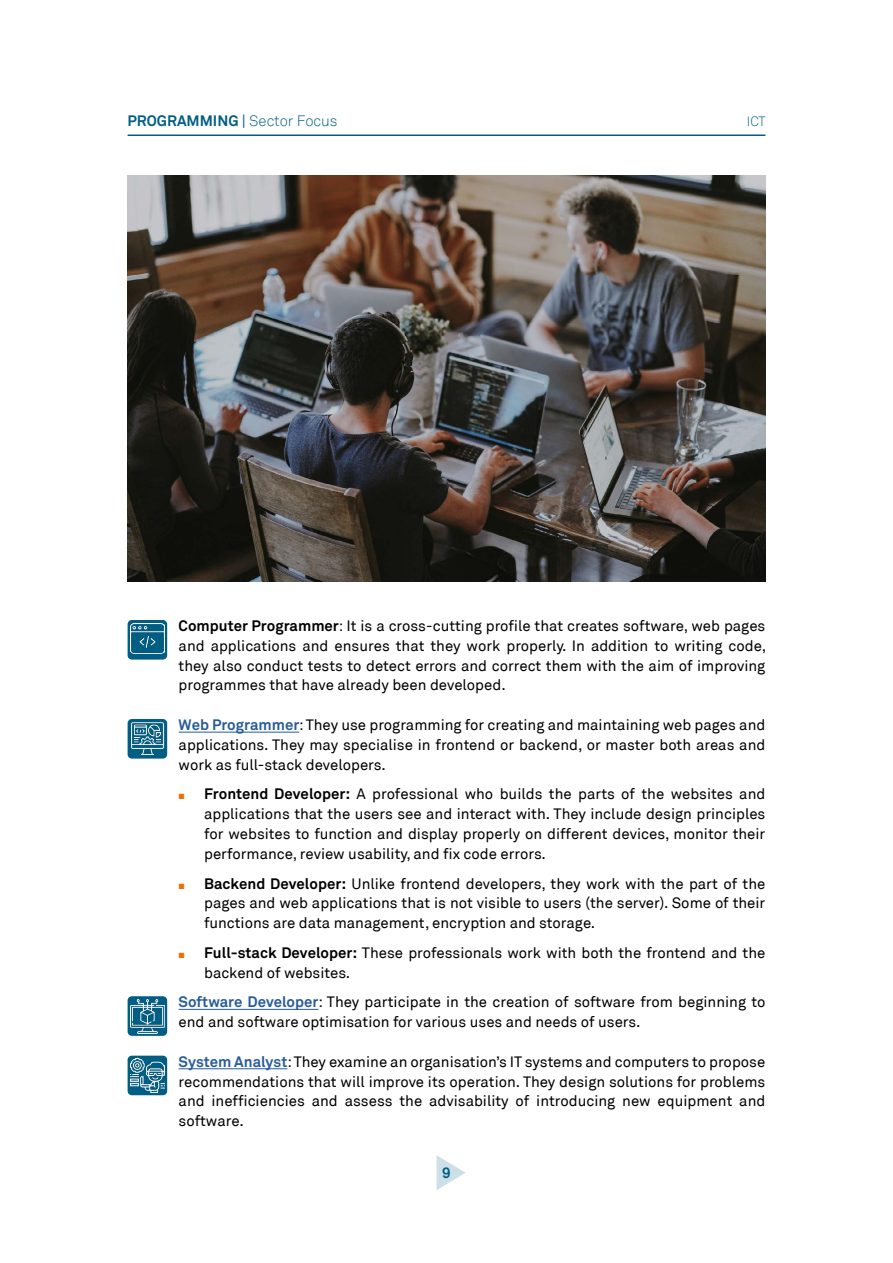
<style>
.page{position:relative;width:893px;height:1263px;background:#fff}
.page>*{position:absolute;margin:0;border:0;box-sizing:border-box;transform-origin:0 0}
.t1{font:15px/19.8px "Akkurat";color:#000;text-align:justify}
.t2{font:700 15px "Akkurat";color:#005e85}
.t3{font:300 13.5px "Akkurat";color:#005e85}
.s1{font-weight:400}
.s2{font-weight:300}
.s3{font-weight:700}
.s4{font-weight:700;color:#275b9b}
</style>
<div class="page">
<hr style="left:128px;top:134px;width:637px;height:2px;background:#005e85">
<svg style="left:437px;top:1155px;width:29px;height:35px"></svg>
<hr style="left:179px;top:732px;width:120px;height:1px;background:#275b9b">
<hr style="left:179px;top:1009px;width:139px;height:1px;background:#275b9b">
<hr style="left:179px;top:1068px;width:108px;height:1px;background:#275b9b">
<svg style="left:128px;top:620px;width:39px;height:40px"></svg>
<img style="left:130px;top:624px;width:34px;height:34px">
<div style="left:128px;top:719px;width:39px;height:40px;background:#005e85;border-radius:4px"></div>
<img style="left:131px;top:722px;width:33px;height:33px">
<svg style="left:128px;top:996px;width:39px;height:40px"></svg>
<img style="left:130px;top:999px;width:34px;height:34px">
<div style="left:128px;top:1056px;width:39px;height:39px;background:#005e85;border-radius:4px"></div>
<img style="left:130px;top:1058px;width:34px;height:34px">
<img style="left:128px;top:176px;width:637px;height:405px">
<p class="t2" style="left:128px;top:111px;width:212px">PROGRAMMING <span class="s1">|</span> <span class="s2">Sector Focus</span></p>
<p class="t3" style="left:747px;top:113px;width:20px">ICT</p>
<p class="t1" style="left:179px;top:616px;width:589px"><span class="s3">Computer Programmer</span>: It is a cross-cutting profile that creates software, web pages and applications and ensures that they work properly. In addition to writing code, they also conduct tests to detect errors and correct them with the aim of improving programmes that have already been developed.</p>
<p class="t1" style="left:179px;top:715px;width:588px"><span class="s4">Web Programmer</span>: They use programming for creating and maintaining web pages and applications. They may specialise in frontend or backend, or master both areas and work as full-stack developers.</p>
<p class="t1" style="left:204px;top:784px;width:563px"><span class="s3">Frontend Developer:</span> A professional who builds the parts of the websites and applications that the users see and interact with. They include design principles for websites to function and display properly on different devices, monitor their performance, review usability, and fix code errors.</p>
<p class="t1" style="left:204px;top:873px;width:563px"><span class="s3">Backend Developer:</span> Unlike frontend developers, they work with the part of the pages and web applications that is not visible to users (the server). Some of their functions are data management, encryption and storage.</p>
<p class="t1" style="left:204px;top:943px;width:563px"><span class="s3">Full-stack Developer:</span> These professionals work with both the frontend and the backend of websites.</p>
<p class="t1" style="left:179px;top:992px;width:588px"><span class="s4">Software Developer</span>: They participate in the creation of software from beginning to end and software optimisation for various uses and needs of users.</p>
<p class="t1" style="left:179px;top:1052px;width:588px"><span class="s4">System Analyst</span>: They examine an organisation’s IT systems and computers to propose recommendations that will improve its operation. They design solutions for problems and inefficiencies and assess the advisability of introducing new equipment and software.</p>
<p class="t2" style="left:442px;top:1163px;width:10px">9</p>
</div>
